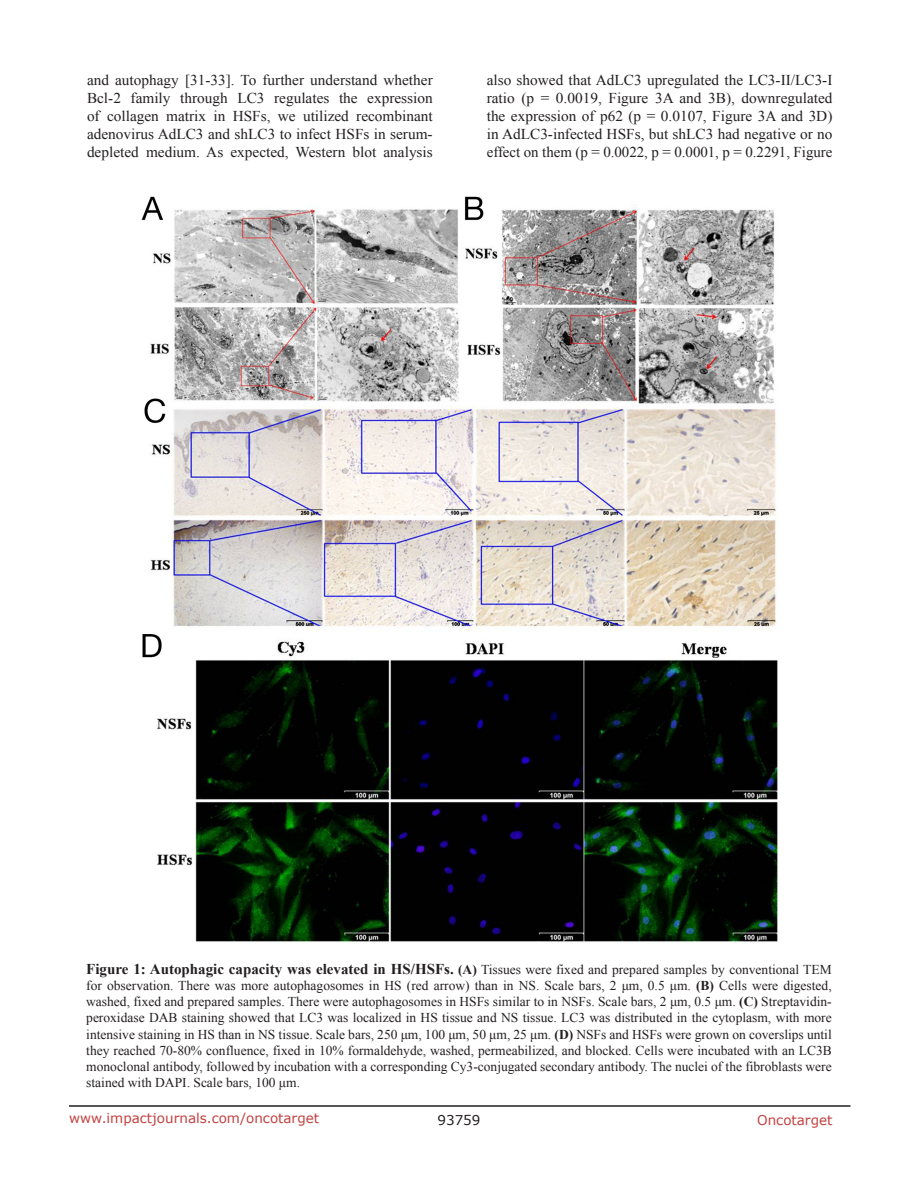
<style>
.page{position:relative;width:918px;height:1188px;background:#fff}
.page>*{position:absolute;margin:0;border:0;box-sizing:border-box;transform-origin:0 0}
.BodyText{font:15px/18px "Times New Roman";color:#231f20;text-align:justify}
.figuretext{font:13.5px/16.2px "Times New Roman";color:#231f20;text-align:justify}
.t1{font:13.5px "Verdana";color:#c24141}
.t2{font:13.5px "Verdana";color:#231f20}
.s1{font-weight:700;font-size:15px}
.s2{font-weight:700}
</style>
<div class="page">
<hr style="left:69px;top:1105px;width:781px;height:2px;background:#231f20">
<img style="left:141px;top:196px;width:637px;height:746px">
<p class="BodyText" style="left:87px;top:71px;width:347px">and autophagy [31-33]. To further understand whether Bcl-2 family through LC3 regulates the expression of collagen matrix in HSFs, we utilized recombinant adenovirus AdLC3 and shLC3 to infect HSFs in serum&shy;depleted medium. As expected, Western blot analysis</p>
<p class="BodyText" style="left:487px;top:71px;width:347px">also showed that AdLC3 upregulated the LC3-II/LC3-I ratio (p = 0.0019, Figure 3A and 3B), downregulated the expression of p62 (p = 0.0107, Figure 3A and 3D) in AdLC3-infected HSFs, but shLC3 had negative or no effect on them (p = 0.0022, p = 0.0001, p = 0.2291, Figure</p>
<p class="figuretext" style="left:86px;top:961px;width:747px"><span class="s1">Figure 1: Autophagic capacity was elevated in HS/HSFs.</span> <span class="s2">(A)</span> Tissues were fixed and prepared samples by conventional TEM for observation. There was more autophagosomes in HS (red arrow) than in NS. Scale bars, 2 μm, 0.5 μm. <span class="s2">(B)</span> Cells were digested, washed, fixed and prepared samples. There were autophagosomes in HSFs similar to in NSFs. Scale bars, 2 μm, 0.5 μm. <span class="s2">(C)</span> Streptavidin&shy;peroxidase DAB staining showed that LC3 was localized in HS tissue and NS tissue. LC3 was distributed in the cytoplasm, with more intensive staining in HS than in NS tissue. Scale bars, 250 μm, 100 μm, 50 μm, 25 μm. <span class="s2">(D)</span> NSFs and HSFs were grown on coverslips until they reached 70-80% confluence, fixed in 10% formaldehyde, washed, permeabilized, and blocked. Cells were incubated with an LC3B monoclonal antibody, followed by incubation with a corresponding Cy3-conjugated secondary antibody. The nuclei of the fibroblasts were stained with DAPI. Scale bars, 100 μm.</p>
<p class="t1" style="left:69px;top:1109px;width:252px">www.impactjournals.com/oncotarget</p>
<p class="t2" style="left:438px;top:1111px;width:44px">93759</p>
<p class="t1" style="left:757px;top:1111px;width:77px">Oncotarget</p>
</div>
